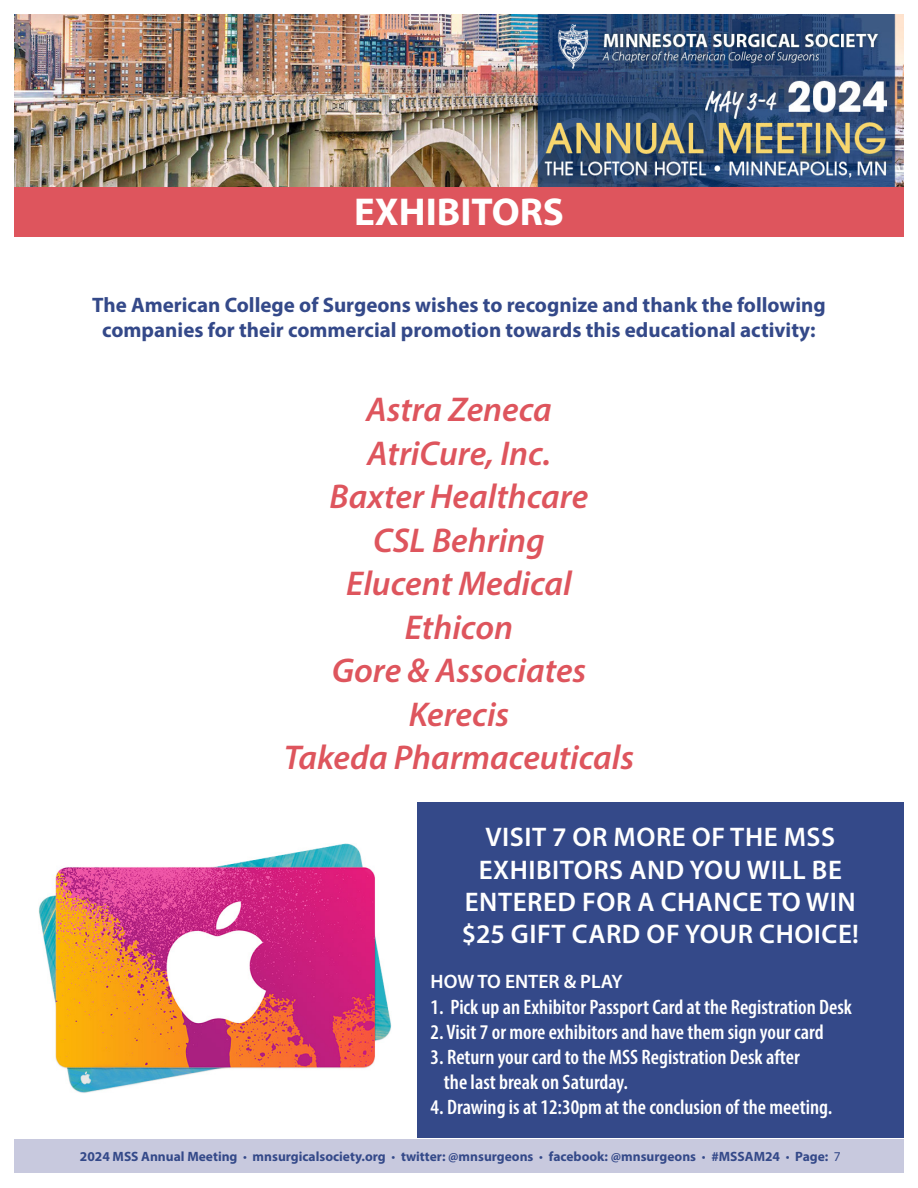
<style>
.page{position:relative;width:918px;height:1188px;background:#fff}
.page>*{position:absolute;margin:0;border:0;box-sizing:border-box;transform-origin:0 0}
.t1{font:700 39px "Myriad Pro";color:#fff}
.t2{font:italic 600 34.5px "Myriad Pro";color:#de555d}
.t3{font:600 27px/32.4px "Myriad Pro";letter-spacing:.02em;color:#fff}
.t4{font:600 condensed 21px/25.2px "Myriad Pro";color:#fff}
.t5{font:700 21px/25.2px "Myriad Pro";color:#344989;text-align:center}
.t6{font:600 19.5px "Myriad Pro";color:#fff}
.t7{font:700 13.5px "Myriad Pro";color:#344989}
.s1{font-weight:400}
</style>
<div class="page">
<div style="left:14px;top:1139px;width:890px;height:33px;background:#c8c9de"></div>
<div style="left:14px;top:184px;width:890px;height:53px;background:#de555d"></div>
<img style="left:14px;top:15px;width:890px;height:171px">
<div style="left:417px;top:803px;width:487px;height:335px;background:#344989"></div>
<img style="left:39px;top:843px;width:352px;height:250px">
<p class="t1" style="left:354px;top:186px;width:211px">EXHIBITORS</p>
<p class="t5" style="left:92px;top:291px;width:735px">The American College of Surgeons wishes to recognize and thank the following companies for their commercial promotion towards this educational activity:</p>
<p class="t2" style="left:366px;top:388px;width:187px">Astra Zeneca</p>
<p class="t2" style="left:367px;top:431px;width:185px">AtriCure, Inc.</p>
<p class="t2" style="left:330px;top:475px;width:260px">Baxter Healthcare</p>
<p class="t2" style="left:373px;top:518px;width:173px">CSL Behring</p>
<p class="t2" style="left:346px;top:562px;width:227px">Elucent Medical</p>
<p class="t2" style="left:405px;top:605px;width:110px">Ethicon</p>
<p class="t2" style="left:332px;top:649px;width:256px">Gore &amp; Associates</p>
<p class="t2" style="left:409px;top:692px;width:102px">Kerecis</p>
<p class="t2" style="left:284px;top:736px;width:352px">Takeda Pharmaceuticals</p>
<p class="t3" style="left:479px;top:820px;width:365px">VISIT 7 OR MORE OF THE MSS<br>EXHIBITORS AND YOU WILL BE</p>
<p class="t3" style="left:465px;top:885px;width:392px">ENTERED FOR A CHANCE TO WIN</p>
<p class="t3" style="left:462px;top:917px;width:399px">$25 GIFT CARD OF YOUR CHOICE!</p>
<p class="t6" style="left:431px;top:969px;width:194px">HOW TO ENTER &amp; PLAY</p>
<p class="t4" style="left:431px;top:994px;width:423px">1. Pick up an Exhibitor Passport Card at the Registration Desk</p>
<p class="t4" style="left:431px;top:1019px;width:394px">2. Visit 7 or more exhibitors and have them sign your card</p>
<p class="t4" style="left:444px;top:1044px;width:357px;text-indent:-13px">3. Return your card to the MSS Registration Desk after the last break on Saturday.</p>
<p class="t4" style="left:431px;top:1094px;width:403px">4. Drawing is at 12:30pm at the conclusion of the meeting.</p>
<p class="t7" style="left:80px;top:1147px;width:762px">2024 MSS Annual Meeting <span class="s1">•</span> mnsurgicalsociety.org <span class="s1">•</span> twitter: @mnsurgeons <span class="s1">•</span> facebook: @mnsurgeons <span class="s1">•</span> #MSSAM24 <span class="s1">•</span> Page: <span class="s1">7</span></p>
</div>
